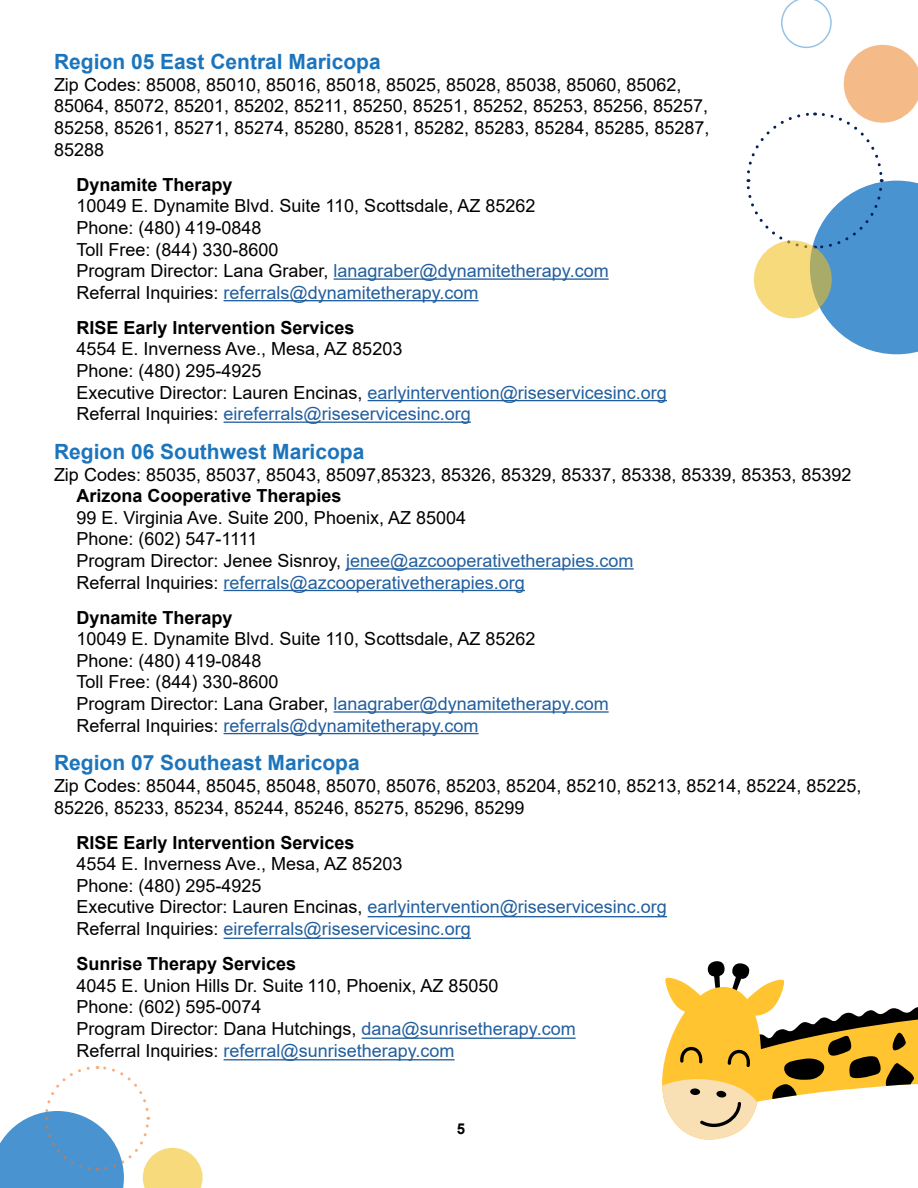
<style>
.page{position:relative;width:918px;height:1188px;background:#fff}
.page>*{position:absolute;margin:0;border:0;box-sizing:border-box;transform-origin:0 0}
.t1{font:700 21px "Arial";color:#1c75bc}
.t2{font:18px/21.6px "Arial";color:#000}
.t3{font:700 18px "Arial";color:#000}
.t4{font:700 15px "Arial";color:#000}
.s1{color:#215e9e}
</style>
<div class="page">
<svg style="left:0;top:1066px;width:203px;height:122px"></svg>
<svg style="left:746px;top:0;width:172px;height:354px"></svg>
<svg style="left:662px;top:962px;width:256px;height:178px"></svg>
<hr style="left:334px;top:278px;width:275px;height:2px;background:#215e9e">
<hr style="left:224px;top:300px;width:255px;height:1px;background:#215e9e">
<hr style="left:368px;top:400px;width:299px;height:1px;background:#215e9e">
<hr style="left:224px;top:422px;width:247px;height:1px;background:#215e9e">
<hr style="left:346px;top:568px;width:288px;height:2px;background:#215e9e">
<hr style="left:224px;top:590px;width:301px;height:1px;background:#215e9e">
<hr style="left:334px;top:711px;width:275px;height:2px;background:#215e9e">
<hr style="left:224px;top:733px;width:255px;height:1px;background:#215e9e">
<hr style="left:368px;top:916px;width:299px;height:1px;background:#215e9e">
<hr style="left:224px;top:938px;width:247px;height:1px;background:#215e9e">
<hr style="left:362px;top:1038px;width:214px;height:1px;background:#215e9e">
<hr style="left:224px;top:1059px;width:231px;height:1px;background:#215e9e">
<p class="t1" style="left:54px;top:47px;width:328px">Region 05 East Central Maricopa</p>
<p class="t2" style="left:54px;top:74px;width:657px">Zip Codes: 85008, 85010, 85016, 85018, 85025, 85028, 85038, 85060, 85062, 85064, 85072, 85201, 85202, 85211, 85250, 85251, 85252, 85253, 85256, 85257, 85258, 85261, 85271, 85274, 85280, 85281, 85282, 85283, 85284, 85285, 85287, 85288</p>
<p class="t3" style="left:76px;top:172px;width:158px">Dynamite Therapy</p>
<p class="t2" style="left:76px;top:195px;width:534px">10049 E. Dynamite Blvd. Suite 110, Scottsdale, AZ 85262<br>Phone: (480) 419-0848<br>Toll Free: (844) 330-8600<br>Program Director: Lana Graber, <span class="s1">lanagraber@dynamitetherapy.com </span>Referral Inquiries: <span class="s1">referrals@dynamitetherapy.com</span></p>
<p class="t3" style="left:76px;top:315px;width:280px">RISE Early Intervention Services</p>
<p class="t2" style="left:76px;top:338px;width:592px">4554 E. Inverness Ave., Mesa, AZ 85203<br>Phone: (480) 295-4925<br>Executive Director: Lauren Encinas, <span class="s1">earlyintervention@riseservicesinc.org </span>Referral Inquiries: <span class="s1">eireferrals@riseservicesinc.org</span></p>
<p class="t1" style="left:54px;top:437px;width:312px">Region 06 Southwest Maricopa</p>
<p class="t2" style="left:54px;top:463px;width:799px">Zip Codes: 85035, 85037, 85043, 85097,85323, 85326, 85329, 85337, 85338, 85339, 85353, 85392</p>
<p class="t3" style="left:76px;top:483px;width:267px">Arizona Cooperative Therapies</p>
<p class="t2" style="left:76px;top:507px;width:559px">99 E. Virginia Ave. Suite 200, Phoenix, AZ 85004<br>Phone: (602) 547-1111<br>Program Director: Jenee Sisnroy, <span class="s1">jenee@azcooperativetherapies.com </span>Referral Inquiries: <span class="s1">referrals@azcooperativetherapies.org</span></p>
<p class="t3" style="left:76px;top:605px;width:158px">Dynamite Therapy</p>
<p class="t2" style="left:76px;top:628px;width:534px">10049 E. Dynamite Blvd. Suite 110, Scottsdale, AZ 85262<br>Phone: (480) 419-0848<br>Toll Free: (844) 330-8600<br>Program Director: Lana Graber, <span class="s1">lanagraber@dynamitetherapy.com </span>Referral Inquiries: <span class="s1">referrals@dynamitetherapy.com</span></p>
<p class="t1" style="left:54px;top:748px;width:307px">Region 07 Southeast Maricopa</p>
<p class="t2" style="left:54px;top:775px;width:809px">Zip Codes: 85044, 85045, 85048, 85070, 85076, 85203, 85204, 85210, 85213, 85214, 85224, 85225,<br>85226, 85233, 85234, 85244, 85246, 85275, 85296, 85299</p>
<p class="t3" style="left:76px;top:830px;width:280px">RISE Early Intervention Services</p>
<p class="t2" style="left:76px;top:853px;width:592px">4554 E. Inverness Ave., Mesa, AZ 85203<br>Phone: (480) 295-4925<br>Executive Director: Lauren Encinas, <span class="s1">earlyintervention@riseservicesinc.org </span>Referral Inquiries: <span class="s1">eireferrals@riseservicesinc.org</span></p>
<p class="t3" style="left:76px;top:951px;width:221px">Sunrise Therapy Services</p>
<p class="t2" style="left:76px;top:975px;width:501px">4045 E. Union Hills Dr. Suite 110, Phoenix, AZ 85050<br>Phone: (602) 595-0074<br>Program Director: Dana Hutchings, <span class="s1">dana@sunrisetherapy.com </span>Referral Inquiries: <span class="s1">referral@sunrisetherapy.com</span></p>
<p class="t4" style="left:457px;top:1119px;width:10px">5</p>
</div>
